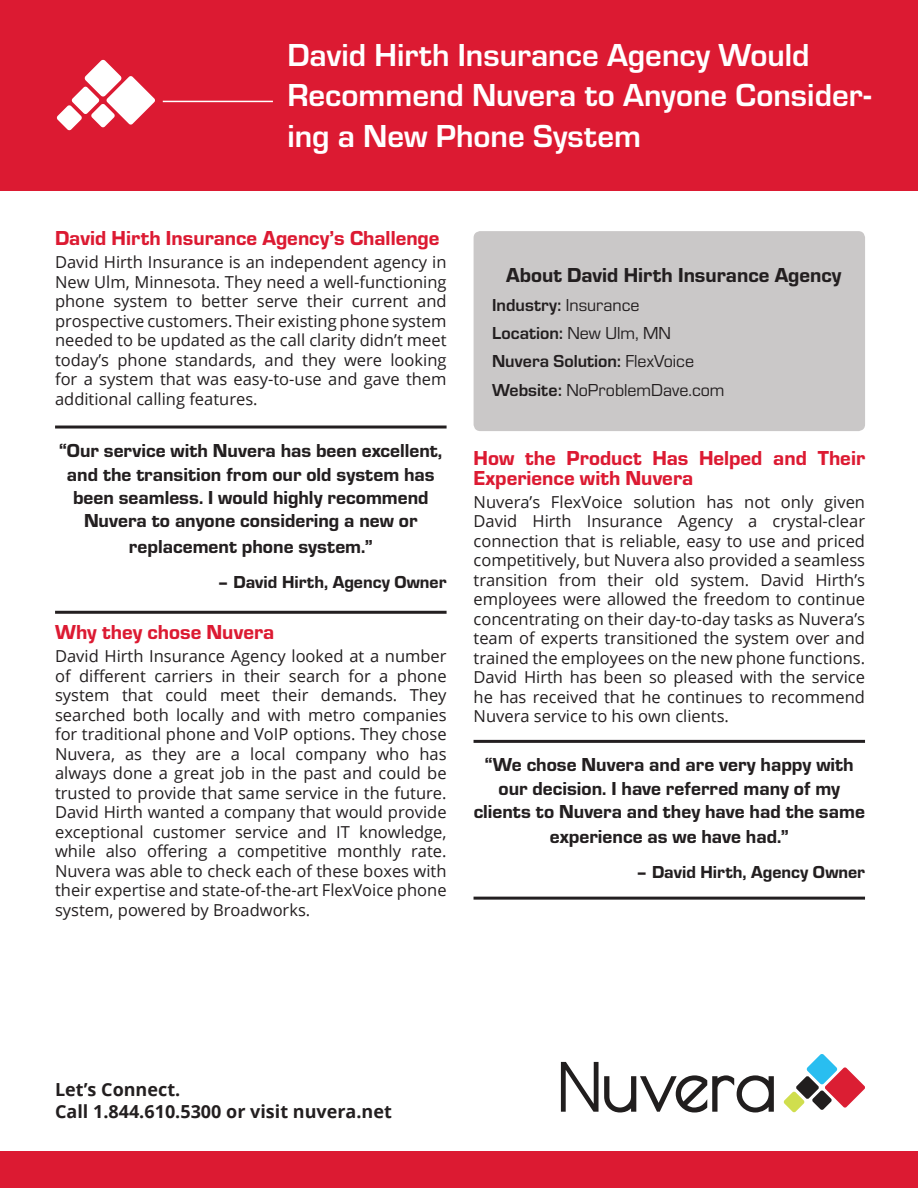
<style>
.page{position:relative;width:918px;height:1188px;background:#fff}
.page>*{position:absolute;margin:0;border:0;box-sizing:border-box;transform-origin:0 0}
.t1{font:700 33px/40.5px "Eurostile";color:#fff}
.t2{font:21px/19.5px "Eurostile Hea";color:#dc1a32}
.t3{font:21px "Eurostile Hea";color:#231f20}
.t4{font:19.5px/23.4px "Eurostile Hea";color:#231f20;text-align:center}
.t5{font:700 18px "Eurostile";color:#231f20}
.t6{font:700 18px "Open Sans";color:#231f20}
.t7{font:18px "Eurostile Hea";color:#231f20}
.t8{font:18px "Eurostile";color:#231f20}
.t9{font:16.5px/19.5px "Open Sans";color:#231f20;text-align:justify}
.s1{font-weight:400}
.s2{font-weight:700}
</style>
<div class="page">
<div style="left:0;top:0;width:918px;height:190px;background:#dc1a32"></div>
<svg style="left:561px;top:1062px;width:213px;height:51px"></svg>
<svg style="left:784px;top:1054px;width:81px;height:59px"></svg>
<div style="left:0;top:1151px;width:918px;height:37px;background:#dc1a32"></div>
<div style="left:474px;top:231px;width:391px;height:200px;background:#cac8c8;border-radius:7px"></div>
<hr style="left:55px;top:426px;width:392px;height:3px;background:#231f20">
<hr style="left:55px;top:611px;width:392px;height:3px;background:#231f20">
<svg style="left:57px;top:60px;width:98px;height:70px"></svg>
<hr style="left:163px;top:101px;width:110px;height:1px;background:#fff">
<hr style="left:474px;top:740px;width:391px;height:3px;background:#231f20">
<hr style="left:474px;top:897px;width:391px;height:3px;background:#231f20">
<p class="t1" style="left:287px;top:32px;width:585px">David Hirth Insurance Agency Would<br>Recommend Nuvera to Anyone Consider&shy;ing a New Phone System</p>
<p class="t2" style="left:55px;top:227px;width:386px">David Hirth Insurance Agency’s Challenge</p>
<p class="t9" style="left:55px;top:252px;width:393px">David Hirth Insurance is an independent agency in New Ulm, Minnesota. They need a well-functioning phone system to better serve their current and prospective customers. Their existing phone system needed to be updated as the call clarity didn’t meet today’s phone standards, and they were looking for a system that was easy-to-use and gave them additional calling features.</p>
<p class="t4" style="left:59px;top:438px;width:385px">“Our service with Nuvera has been excellent, and the transition from our old system has been seamless. I would highly recommend Nuvera to anyone considering a new or</p>
<p class="t4" style="left:129px;top:533px;width:245px">replacement phone system.”</p>
<p class="t7" style="left:218px;top:569px;width:230px">– David Hirth, Agency Owner</p>
<p class="t2" style="left:55px;top:621px;width:221px">Why they chose Nuvera</p>
<p class="t9" style="left:55px;top:646px;width:393px">David Hirth Insurance Agency looked at a number of different carriers in their search for a phone system that could meet their demands. They searched both locally and with metro companies for traditional phone and VoIP options. They chose Nuvera, as they are a local company who has always done a great job in the past and could be trusted to provide that same service in the future.<br>David Hirth wanted a company that would provide exceptional customer service and IT knowledge, while also offering a competitive monthly rate.<br>Nuvera was able to check each of these boxes with their expertise and state-of-the-art FlexVoice phone system, powered by Broadworks.</p>
<p class="t3" style="left:506px;top:261px;width:337px">About David Hirth Insurance Agency</p>
<p class="t5" style="left:492px;top:292px;width:149px">Industry: <span class="s1">Insurance</span></p>
<p class="t5" style="left:492px;top:320px;width:180px">Location: <span class="s1">New Ulm, MN</span></p>
<p class="t5" style="left:492px;top:349px;width:203px">Nuvera Solution: <span class="s1">FlexVoice</span></p>
<p class="t8" style="left:492px;top:378px;width:234px"><span class="s2">Website:</span> NoProblemDave.com</p>
<p class="t2" style="left:474px;top:447px;width:393px">How the Product Has Helped and Their<br>Experience with Nuvera</p>
<p class="t9" style="left:474px;top:492px;width:393px">Nuvera’s FlexVoice solution has not only given David Hirth Insurance Agency a crystal-clear connection that is reliable, easy to use and priced competitively, but Nuvera also provided a seamless transition from their old system. David Hirth’s employees were allowed the freedom to continue concentrating on their day-to-day tasks as Nuvera’s team of experts transitioned the system over and trained the employees on the new phone functions.<br>David Hirth has been so pleased with the service he has received that he continues to recommend Nuvera service to his own clients.</p>
<p class="t4" style="left:474px;top:752px;width:393px">“We chose Nuvera and are very happy with our decision. I have referred many of my clients to Nuvera and they have had the same</p>
<p class="t4" style="left:550px;top:824px;width:240px">experience as we have had.”</p>
<p class="t7" style="left:636px;top:860px;width:230px">– David Hirth, Agency Owner</p>
<p class="t6" style="left:55px;top:1077px;width:127px">Let’s Connect.</p>
<p class="t6" style="left:55px;top:1099px;width:338px">Call 1.844.610.5300 or visit nuvera.net</p>
</div>
